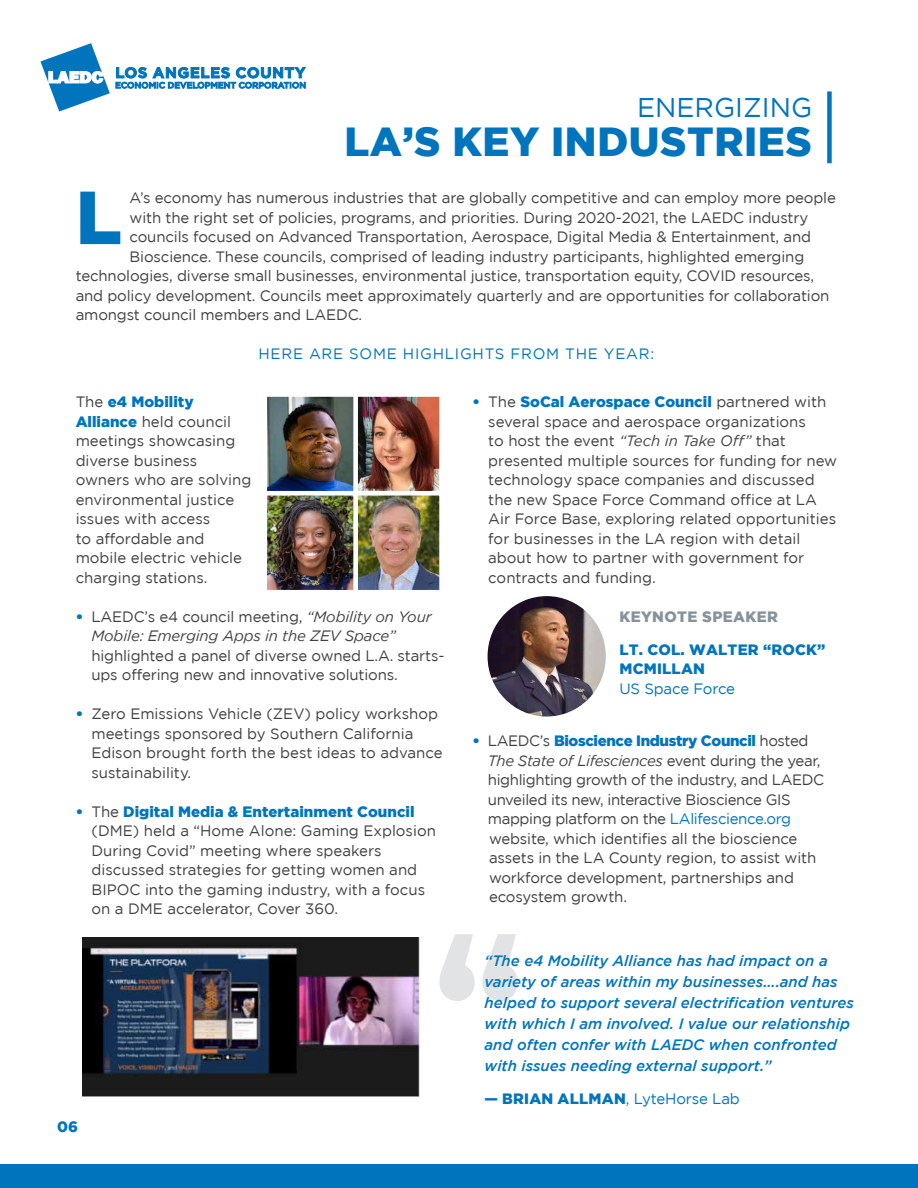
<style>
.page{position:relative;width:918px;height:1188px;background:#fff}
.page>*{position:absolute;margin:0;border:0;box-sizing:border-box;transform-origin:0 0}
.t1{font:900 75px "Gotham";color:#0075be}
.t2{font:900 40.5px "Gotham";letter-spacing:.015em;color:#0075be}
.t3{font:27px "Gotham";color:#0075be}
.t4{font:15px/19.5px "Gotham";letter-spacing:-.01em;color:#414042}
.t5{font:italic 500 15px/21px "Gotham";color:#0075be}
.t6{font:italic 15px/19.5px "Gotham";letter-spacing:-.01em;color:#414042}
.t7{font:15px "Gotham";letter-spacing:-.01em;color:#0075be}
.t8{font:15px "Gotham";letter-spacing:.05em;color:#0075be}
.t9{font:900 15px/19.5px "Gotham";letter-spacing:.015em;color:#0075be}
.t10{font:900 15px "Gotham";letter-spacing:.025em;color:#87939b}
.s1{font-weight:900;color:#0075be}
.s2{font-weight:900;font-style:normal;color:#0075be}
.s3{font-style:normal}
.s4{font-style:italic}
.s5{color:#0075be}
.s6{font-weight:900}
</style>
<div class="page">
<div style="left:0;top:1164px;width:918px;height:24px;background:#0075be"></div>
<svg style="left:40px;top:43px;width:70px;height:69px"></svg>
<svg style="left:116px;top:67px;width:190px;height:22px"></svg>
<div style="left:827px;top:91px;width:5px;height:72px;background:#0075be"></div>
<svg style="left:439px;top:934px;width:79px;height:67px"></svg>
<img style="left:82px;top:938px;width:337px;height:158px">
<img style="left:488px;top:596px;width:118px;height:121px">
<img style="left:267px;top:396px;width:173px;height:194px">
<h3 class="t3" style="left:637px;top:93px;width:177px">ENERGIZING</h3>
<h2 class="t2" style="left:344px;top:118px;width:469px">LA’S KEY INDUSTRIES</h2>
<h1 class="t1" style="left:76px;top:174px;width:48px">L</h1>
<p class="t4" style="left:130px;top:188px;width:708px">A’s economy has numerous industries that are globally competitive and can employ more people</p>
<p class="t4" style="left:130px;top:208px;width:680px">with the right set of policies, programs, and priorities. During 2020-2021, the LAEDC industry</p>
<p class="t4" style="left:130px;top:227px;width:683px">councils focused on Advanced Transportation, Aerospace, Digital Media &amp; Entertainment, and</p>
<p class="t4" style="left:130px;top:247px;width:676px">Bioscience. These councils, comprised of leading industry participants, highlighted emerging</p>
<p class="t4" style="left:76px;top:266px;width:740px">technologies, diverse small businesses, environmental justice, transportation equity, COVID resources,</p>
<p class="t4" style="left:76px;top:286px;width:755px">and policy development. Councils meet approximately quarterly and are opportunities for collaboration</p>
<p class="t4" style="left:76px;top:305px;width:288px">amongst council members and LAEDC.</p>
<p class="t8" style="left:258px;top:346px;width:397px">HERE ARE SOME HIGHLIGHTS FROM THE YEAR:</p>
<p class="t4" style="left:76px;top:392px;width:177px">The <span class="s1">e4 Mobility<br>Alliance</span> held council meetings showcasing diverse business owners who are solving environmental justice issues with access<br>to affordable and mobile electric vehicle charging stations.</p>
<p class="t6" style="left:91px;top:606px;width:342px;text-indent:-16px"><span class="s2">•</span> <span class="s3">LAEDC’s e4 council meeting,</span> “Mobility on Your<br>Mobile: Emerging Apps in the ZEV Space”</p>
<p class="t4" style="left:91px;top:645px;width:355px">highlighted a panel of diverse owned L.A. starts&shy;ups offering new and innovative solutions.</p>
<p class="t4" style="left:92px;top:704px;width:353px;text-indent:-16px"><span class="s1">•</span> Zero Emissions Vehicle (ZEV) policy workshop meetings sponsored by Southern California Edison brought forth the best ideas to advance sustainability.</p>
<p class="t4" style="left:92px;top:801px;width:346px;text-indent:-16px"><span class="s1">•</span> The <span class="s1">Digital Media &amp; Entertainment Council </span>(DME) held a “Home Alone: Gaming Explosion During Covid” meeting where speakers discussed strategies for getting women and BIPOC into the gaming industry, with a focus on a DME accelerator, Cover 360.</p>
<p class="t9" style="left:57px;top:1117px;width:22px">06</p>
<p class="t4" style="left:488px;top:392px;width:350px;text-indent:-16px"><span class="s1">•</span> The <span class="s1">SoCal Aerospace Council</span> partnered with several space and aerospace organizations<br>to host the event <span class="s4">“Tech in Take Off”</span> that presented multiple sources for funding for new technology space companies and discussed the new Space Force Command office at LA Air Force Base, exploring related opportunities for businesses in the LA region with detail about how to partner with government for contracts and funding.</p>
<p class="t10" style="left:619px;top:608px;width:160px">KEYNOTE SPEAKER</p>
<p class="t9" style="left:619px;top:639px;width:207px">LT. COL. WALTER “ROCK”<br>MCMILLAN</p>
<p class="t7" style="left:619px;top:680px;width:117px">US Space Force</p>
<p class="t4" style="left:488px;top:731px;width:338px;text-indent:-15px"><span class="s1">•</span> LAEDC’s <span class="s1">Bioscience Industry Council</span> hosted <span class="s4">The State of Lifesciences</span> event during the year, highlighting growth of the industry, and LAEDC unveiled its new, interactive Bioscience GIS mapping platform on the <span class="s5">LAlifescience.org </span>website, which identifies all the bioscience assets in the LA County region, to assist with workforce development, partnerships and ecosystem growth.</p>
<p class="t5" style="left:485px;top:950px;width:371px">“The e4 Mobility Alliance has had impact on a variety of areas within my businesses….and has helped to support several electrification ventures with which I am involved. I value our relationship and often confer with LAEDC when confronted with issues needing external support.”</p>
<p class="t7" style="left:485px;top:1091px;width:257px"><span class="s6">— BRIAN ALLMAN</span>, LyteHorse Lab</p>
</div>
